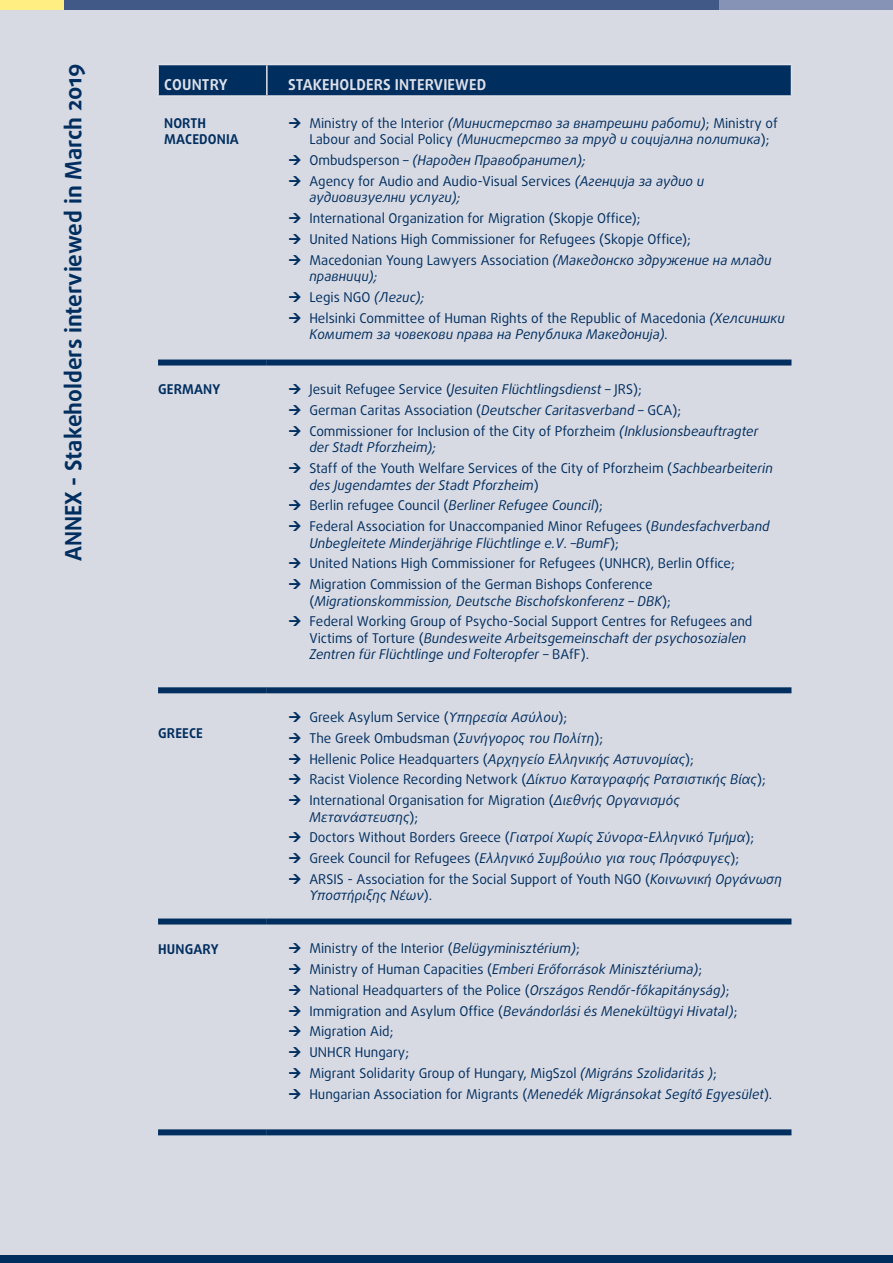
<style>
.page{position:relative;width:893px;height:1263px;background:#fff}
.page>*{position:absolute;margin:0;border:0;box-sizing:border-box;transform-origin:0 0}
.TITRE_3{font:700 22.5px "Daxline Pro";color:#002e5f}
.BodyText{font:700 15px "Daxline Pro";letter-spacing:.01em;color:#dedfe7}
.t1{font:13.5px/16.5px "Daxline Pro";color:#002e5f}
.t2{font:italic 13.5px/16.5px "Daxline Pro";color:#002e5f}
.BodyText-2{font:700 13.5px/16.5px "Daxline Pro";letter-spacing:.01em;color:#002e5f}
.s1{font-style:normal}
.s2{font-style:italic}
</style>
<div class="page">
<div style="left:393px;top:0;width:500px;height:10px;background:#8793b6"></div>
<div style="left:64px;top:0;width:655px;height:10px;background:#405987"></div>
<div style="left:0;top:0;width:64px;height:9px;background:#ffee81"></div>
<div style="left:0;top:1254px;width:893px;height:9px;background:#002e5f"></div>
<div style="left:0;top:10px;width:893px;height:1244px;background:#d8dae3"></div>
<div style="left:159px;top:65px;width:632px;height:30px;background:#002e5f"></div>
<div style="left:158px;top:359px;width:109px;height:6px;background:#002e5f"></div>
<div style="left:267px;top:359px;width:524px;height:6px;background:#002e5f"></div>
<div style="left:158px;top:687px;width:109px;height:6px;background:#002e5f"></div>
<div style="left:267px;top:687px;width:524px;height:6px;background:#002e5f"></div>
<div style="left:158px;top:918px;width:109px;height:6px;background:#002e5f"></div>
<div style="left:267px;top:918px;width:524px;height:6px;background:#002e5f"></div>
<div style="left:158px;top:1129px;width:109px;height:6px;background:#002e5f"></div>
<div style="left:267px;top:1129px;width:524px;height:6px;background:#002e5f"></div>
<hr style="left:157px;top:64px;width:110px;height:1px;background:#e2e3ea">
<hr style="left:157px;top:65px;width:2px;height:30px;background:#e2e3ea">
<hr style="left:267px;top:64px;width:525px;height:1px;background:#e2e3ea">
<hr style="left:791px;top:65px;width:1px;height:30px;background:#e2e3ea">
<hr style="left:157px;top:95px;width:110px;height:2px;background:#e2e3ea">
<hr style="left:267px;top:95px;width:525px;height:2px;background:#e2e3ea">
<hr style="left:266px;top:65px;width:2px;height:30px;background:#e2e3ea">
<h3 class="TITRE_3" style="left:58px;top:561px;width:499px;rotate:-90deg">ANNEX - Stakeholders interviewed in March 2019</h3>
<p class="BodyText" style="left:164px;top:75px;width:65px">COUNTRY</p>
<p class="BodyText" style="left:288px;top:75px;width:199px">STAKEHOLDERS INTERVIEWED</p>
<p class="BodyText-2" style="left:164px;top:115px;width:76px">NORTH<br>MACEDONIA</p>
<p class="t2" style="left:309px;top:115px;width:470px"><span class="s1">Ministry of the Interior</span> (Министерство за внатрешни работи)<span class="s1">; Ministry of<br>Labour and Social Policy</span> (Министерство за труд и социјална политика<span class="s1">);</span></p>
<p class="t2" style="left:309px;top:152px;width:278px"><span class="s1">Ombudsperson –</span> (Народен Правобранител);</p>
<p class="t2" style="left:309px;top:173px;width:396px"><span class="s1">Agency for Audio and Audio-Visual Services</span> (Агенција за аудио и аудиовизуелни услуги);</p>
<p class="t1" style="left:309px;top:210px;width:333px">International Organization for Migration (Skopje Office);</p>
<p class="t1" style="left:309px;top:231px;width:383px">United Nations High Commissioner for Refugees (Skopje Office);</p>
<p class="t2" style="left:309px;top:252px;width:464px"><span class="s1">Macedonian Young Lawyers Association</span> (Македонско здружение на млади правници);</p>
<p class="t1" style="left:309px;top:289px;width:117px">Legis NGO <span class="s2">(Легис);</span></p>
<p class="t2" style="left:309px;top:310px;width:477px"><span class="s1">Helsinki Committee of Human Rights of the Republic of Macedonia</span> (Хелсиншки<br>Комитет за човекови права на Република Македонија).</p>
<p class="BodyText-2" style="left:158px;top:381px;width:64px">GERMANY</p>
<p class="t1" style="left:309px;top:381px;width:334px">Jesuit Refugee Service (<span class="s2">Jesuiten Flüchtlingsdienst</span> – JRS);</p>
<p class="t1" style="left:309px;top:402px;width:373px">German Caritas Association (<span class="s2">Deutscher Caritasverband</span> – GCA);</p>
<p class="t1" style="left:309px;top:423px;width:451px">Commissioner for Inclusion of the City of Pforzheim <span class="s2">(Inklusionsbeauftragter der Stadt Pforzheim);</span></p>
<p class="t1" style="left:309px;top:460px;width:465px">Staff of the Youth Welfare Services of the City of Pforzheim (<span class="s2">Sachbearbeiterin des Jugendamtes der Stadt Pforzheim</span>)</p>
<p class="t1" style="left:309px;top:497px;width:295px">Berlin refugee Council (<span class="s2">Berliner Refugee Council</span>);</p>
<p class="t2" style="left:309px;top:518px;width:462px"><span class="s1">Federal Association for Unaccompanied Minor Refugees (</span>Bundesfachverband<br>Unbegleitete Minderjährige Flüchtlinge e.V<span class="s1">. –</span>BumF<span class="s1">);</span></p>
<p class="t1" style="left:309px;top:555px;width:427px">United Nations High Commissioner for Refugees (UNHCR), Berlin Office;</p>
<p class="t1" style="left:309px;top:576px;width:363px">Migration Commission of the German Bishops Conference (<span class="s2">Migrationskommission, Deutsche Bischofskonferenz</span> – <span class="s2">DBK</span>);</p>
<p class="t1" style="left:309px;top:613px;width:445px">Federal Working Group of Psycho-Social Support Centres for Refugees and<br>Victims of Torture (<span class="s2">Bundesweite Arbeitsgemeinschaft der psychosozialen<br>Zentren für Flüchtlinge und Folteropfer</span> – BAfF).</p>
<p class="BodyText-2" style="left:158px;top:725px;width:46px">GREECE</p>
<p class="t1" style="left:309px;top:709px;width:259px">Greek Asylum Service (<span class="s2">Υπηρεσία Ασύλου</span>);</p>
<p class="t1" style="left:309px;top:730px;width:295px">The Greek Ombudsman (<span class="s2">Συνήγορος του Πολίτη</span>);</p>
<p class="t1" style="left:309px;top:751px;width:386px">Hellenic Police Headquarters (<span class="s2">Αρχηγείο Ελληνικής Αστυνομίας</span>);</p>
<p class="t1" style="left:309px;top:771px;width:458px">Racist Violence Recording Network (<span class="s2">Δίκτυο Καταγραφής Ρατσιστικής Βίας</span>);</p>
<p class="t1" style="left:309px;top:792px;width:372px">International Organisation for Migration (<span class="s2">Διεθνής Οργανισμός<br>Μετανάστευσης</span>);</p>
<p class="t2" style="left:309px;top:829px;width:446px"><span class="s1">Doctors Without Borders Greece (</span>Γιατροί Χωρίς Σύνορα-Ελληνικό Τμήμα<span class="s1">);</span></p>
<p class="t2" style="left:309px;top:850px;width:431px"><span class="s1">Greek Council for Refugees (</span>Ελληνικό Συμβούλιο για τους Πρόσφυγες<span class="s1">);</span></p>
<p class="t1" style="left:309px;top:871px;width:474px">ARSIS - Association for the Social Support of Youth NGO (<span class="s2">Κοινωνική Οργάνωση<br>Υποστήριξης Νέων</span>).</p>
<p class="BodyText-2" style="left:158px;top:941px;width:62px">HUNGARY</p>
<p class="t1" style="left:309px;top:940px;width:272px">Ministry of the Interior (<span class="s2">Belügyminisztérium)</span>;</p>
<p class="t2" style="left:309px;top:961px;width:394px"><span class="s1">Ministry of Human Capacities (</span>Emberi Erőforrások Minisztériuma)<span class="s1">;</span></p>
<p class="t1" style="left:309px;top:982px;width:422px">National Headquarters of the Police (<span class="s2">Országos Rendőr-főkapitányság)</span>;</p>
<p class="t2" style="left:309px;top:1002px;width:430px"><span class="s1">Immigration and Asylum Office (</span>Bevándorlási és Menekültügyi Hivatal)<span class="s1">;</span></p>
<p class="t1" style="left:309px;top:1023px;width:86px">Migration Aid;</p>
<p class="t1" style="left:309px;top:1044px;width:101px">UNHCR Hungary;</p>
<p class="t1" style="left:309px;top:1065px;width:409px">Migrant Solidarity Group of Hungary, MigSzol <span class="s2">(Migráns Szolidaritás )</span>;</p>
<p class="t1" style="left:309px;top:1085px;width:464px">Hungarian Association for Migrants (<span class="s2">Menedék Migránsokat Segítő Egyesület</span>).</p>
</div>
